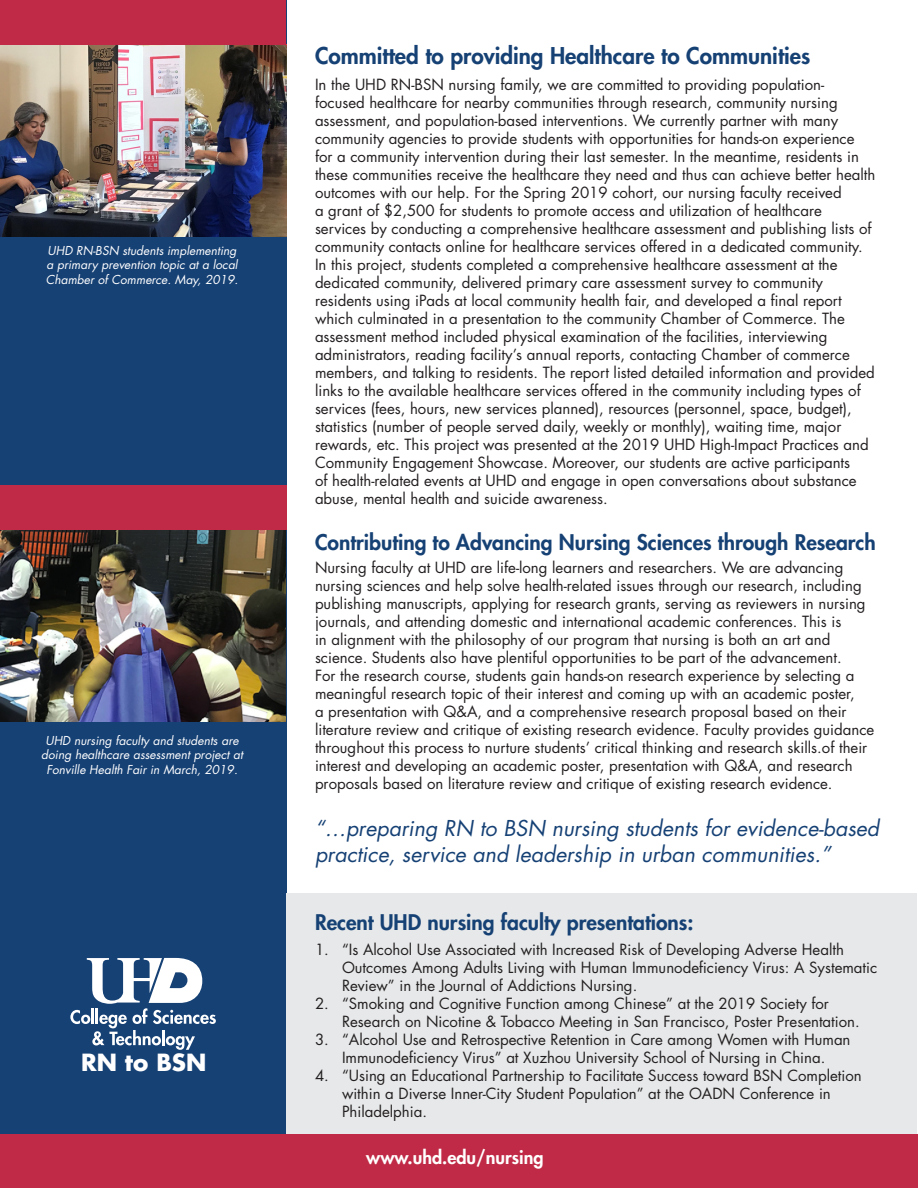
<style>
.page{position:relative;width:918px;height:1188px;background:#fff}
.page>*{position:absolute;margin:0;border:0;box-sizing:border-box;transform-origin:0 0}
.t1{font:700 22.95px "Futura Std";color:#fff}
.t2{font:800 22.5px "Futura Std";color:#164174}
.t3{font:italic 21.3px/25.5px "Futura Std";color:#164175}
.t4{font:800 21px "Futura Std";color:#164174}
.t5{font:800 18px "Futura Std";color:#fff}
.t6{font:15px/18px "Futura Std";color:#231f20}
.t7{font:italic 12px/14.4px "Futura Std";color:#fff}
</style>
<div class="page">
<div style="left:0;top:0;width:286px;height:1187px;background:#164175"></div>
<img style="left:0;top:44px;width:286px;height:193px">
<img style="left:0;top:530px;width:286px;height:192px">
<div style="left:0;top:0;width:285px;height:45px;background:#c02a46"></div>
<div style="left:286px;top:893px;width:631px;height:294px;background:#e6e8e9"></div>
<div style="left:0;top:485px;width:286px;height:45px;background:#c02a46"></div>
<svg style="left:70px;top:958px;width:146px;height:92px"></svg>
<div style="left:0;top:1134px;width:918px;height:53px;background:#c02a46"></div>
<p class="t7" style="left:46px;top:243px;width:194px">UHD RN-BSN students implementing a primary prevention topic at a local<br>Chamber of Commerce. May, 2019.</p>
<p class="t7" style="left:41px;top:733px;width:203px;text-align:center">UHD nursing faculty and students are doing healthcare assessment project at<br>Fonville Health Fair in March, 2019.</p>
<p class="t1" style="left:81px;top:1047px;width:127px">RN to BSN</p>
<p class="t2" style="left:315px;top:41px;width:497px">Committed to providing Healthcare to Communities</p>
<p class="t6" style="left:315px;top:76px;width:562px">In the UHD RN-BSN nursing family, we are committed to providing population&shy;focused healthcare for nearby communities through research, community nursing assessment, and population-based interventions. We currently partner with many community agencies to provide students with opportunities for hands-on experience for a community intervention during their last semester. In the meantime, residents in these communities receive the healthcare they need and thus can achieve better health outcomes with our help. For the Spring 2019 cohort, our nursing faculty received<br>a grant of $2,500 for students to promote access and utilization of healthcare services by conducting a comprehensive healthcare assessment and publishing lists of community contacts online for healthcare services offered in a dedicated community.<br>In this project, students completed a comprehensive healthcare assessment at the dedicated community, delivered primary care assessment survey to community residents using iPads at local community health fair, and developed a final report which culminated in a presentation to the community Chamber of Commerce. The assessment method included physical examination of the facilities, interviewing administrators, reading facility’s annual reports, contacting Chamber of commerce members, and talking to residents. The report listed detailed information and provided links to the available healthcare services offered in the community including types of services (fees, hours, new services planned), resources (personnel, space, budget), statistics (number of people served daily, weekly or monthly), waiting time, major rewards, etc. This project was presented at the 2019 UHD High-Impact Practices and Community Engagement Showcase. Moreover, our students are active participants<br>of health-related events at UHD and engage in open conversations about substance abuse, mental health and suicide awareness.</p>
<p class="t4" style="left:315px;top:528px;width:562px">Contributing to Advancing Nursing Sciences through Research</p>
<p class="t6" style="left:315px;top:559px;width:561px">Nursing faculty at UHD are life-long learners and researchers. We are advancing nursing sciences and help solve health-related issues through our research, including publishing manuscripts, applying for research grants, serving as reviewers in nursing journals, and attending domestic and international academic conferences. This is<br>in alignment with the philosophy of our program that nursing is both an art and science. Students also have plentiful opportunities to be part of the advancement.<br>For the research course, students gain hands-on research experience by selecting a meaningful research topic of their interest and coming up with an academic poster,<br>a presentation with Q&amp;A, and a comprehensive research proposal based on their literature review and critique of existing research evidence. Faculty provides guidance throughout this process to nurture students’ critical thinking and research skills.of their interest and developing an academic poster, presentation with Q&amp;A, and research proposals based on literature review and critique of existing research evidence.</p>
<p class="t3" style="left:315px;top:816px;width:566px">“…preparing RN to BSN nursing students for evidence-based practice, service and leadership in urban communities.”</p>
<p class="t4" style="left:315px;top:908px;width:380px">Recent UHD nursing faculty presentations:</p>
<p class="t6" style="left:342px;top:941px;width:537px;text-indent:-27px">1. “Is Alcohol Use Associated with Increased Risk of Developing Adverse Health<br>Outcomes Among Adults Living with Human Immunodeficiency Virus: A Systematic<br>Review” in the Journal of Addictions Nursing.</p>
<p class="t6" style="left:342px;top:995px;width:519px;text-indent:-27px">2. “Smoking and Cognitive Function among Chinese” at the 2019 Society for<br>Research on Nicotine &amp; Tobacco Meeting in San Francisco, Poster Presentation.</p>
<p class="t6" style="left:315px;top:1031px;width:537px;text-align:center">3. “Alcohol Use and Retrospective Retention in Care among Women with Human<br>Immunodeficiency Virus” at Xuzhou University School of Nursing in China.</p>
<p class="t6" style="left:342px;top:1067px;width:521px;text-indent:-27px">4. “Using an Educational Partnership to Facilitate Success toward BSN Completion within a Diverse Inner-City Student Population” at the OADN Conference in<br>Philadelphia.</p>
<p class="t5" style="left:366px;top:1146px;width:179px">www.uhd.edu/nursing</p>
</div>
